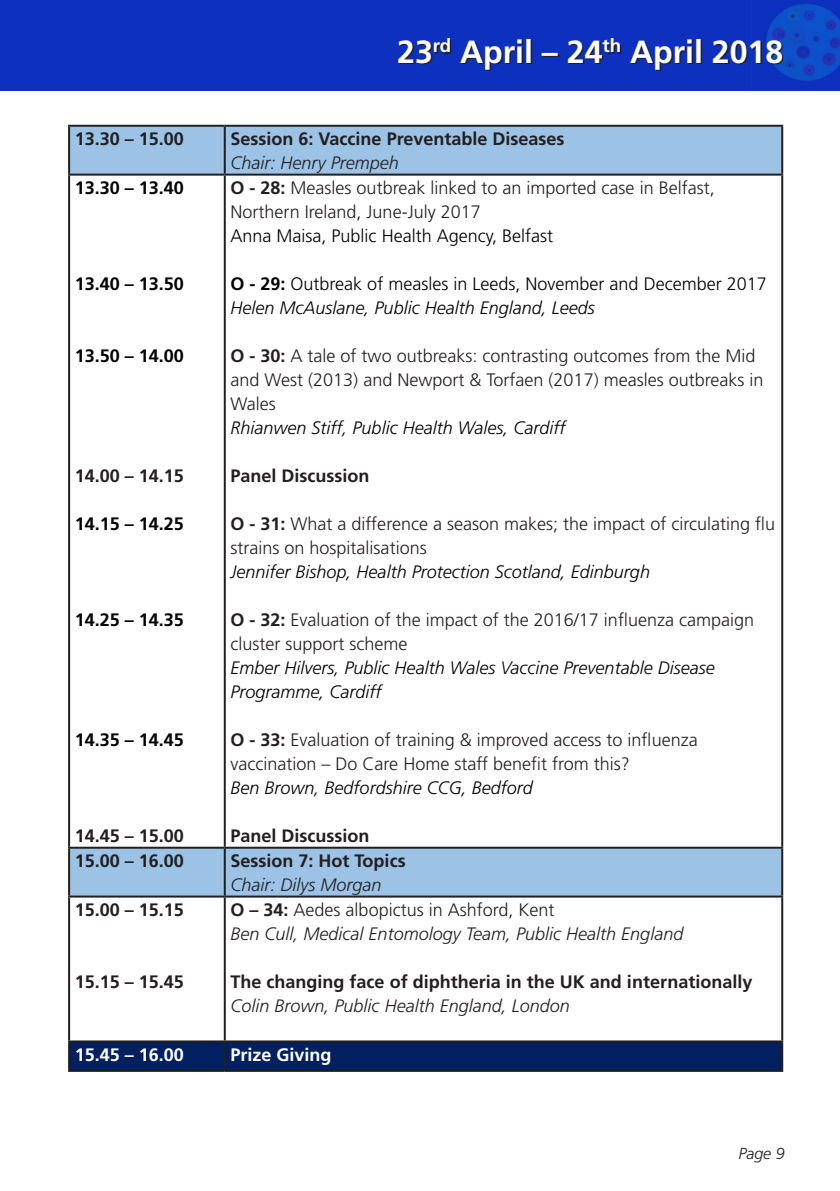
<style>
.page{position:relative;width:840px;height:1191px;background:#fff}
.page>*{position:absolute;margin:0;border:0;box-sizing:border-box;transform-origin:0 0}
.t1{font:700 32px "Frutiger";color:#fff}
.t2{font:300 18px/24px "Frutiger";color:#231f20}
.Abstract_Book_Author{font:italic 300 18px/24px "Frutiger";color:#000}
.t3{font:700 18px "Frutiger";color:#231f20}
.t4{font:italic 300 18px "Frutiger";color:#231f20}
.Abstract_Book_Author-2{font:300 18px "Frutiger";color:#000}
.Default{font:700 18px "Frutiger";color:#000}
.t5{font:700 18px "Frutiger";color:#fff}
.t6{font:italic 300 16px "Frutiger";color:#231f20}
.s1{font-weight:700}
</style>
<div class="page">
<div style="left:1px;top:0;width:838px;height:91px;background:#0d30be"></div>
<img style="left:766px;top:4px;width:73px;height:77px">
<img style="left:0;top:0;width:1px;height:91px">
<div style="left:70px;top:127px;width:710px;height:768px;background:#9cc2e5"></div>
<svg style="left:70px;top:176px;width:710px;height:670px"></svg>
<div style="left:70px;top:1042px;width:710px;height:27px;background:#002060"></div>
<hr style="left:68px;top:125px;width:157px;height:2px;background:#231f20">
<hr style="left:68px;top:127px;width:2px;height:47px;background:#231f20">
<hr style="left:225px;top:125px;width:557px;height:2px;background:#231f20">
<hr style="left:224px;top:127px;width:2px;height:47px;background:#231f20">
<hr style="left:780px;top:127px;width:2px;height:47px;background:#231f20">
<hr style="left:68px;top:174px;width:157px;height:2px;background:#231f20">
<hr style="left:68px;top:176px;width:2px;height:670px;background:#231f20">
<hr style="left:225px;top:174px;width:557px;height:2px;background:#231f20">
<hr style="left:224px;top:176px;width:2px;height:670px;background:#231f20">
<hr style="left:780px;top:176px;width:2px;height:670px;background:#231f20">
<hr style="left:68px;top:846px;width:157px;height:2px;background:#231f20">
<hr style="left:68px;top:848px;width:2px;height:47px;background:#231f20">
<hr style="left:225px;top:846px;width:557px;height:2px;background:#231f20">
<hr style="left:224px;top:848px;width:2px;height:47px;background:#231f20">
<hr style="left:780px;top:848px;width:2px;height:47px;background:#231f20">
<hr style="left:68px;top:895px;width:157px;height:2px;background:#231f20">
<hr style="left:68px;top:897px;width:2px;height:143px;background:#231f20">
<hr style="left:225px;top:895px;width:557px;height:2px;background:#231f20">
<hr style="left:224px;top:897px;width:2px;height:143px;background:#231f20">
<hr style="left:780px;top:897px;width:2px;height:143px;background:#231f20">
<hr style="left:68px;top:1040px;width:157px;height:2px;background:#231f20">
<hr style="left:68px;top:1042px;width:2px;height:27px;background:#231f20">
<hr style="left:225px;top:1040px;width:557px;height:2px;background:#231f20">
<hr style="left:224px;top:1042px;width:2px;height:27px;background:#231f20">
<hr style="left:780px;top:1042px;width:2px;height:27px;background:#231f20">
<hr style="left:68px;top:1069px;width:157px;height:2px;background:#231f20">
<hr style="left:225px;top:1069px;width:557px;height:2px;background:#231f20">
<h1 class="t1" style="left:397px;top:33px;width:387px">23<sup>rd</sup> April – 24<sup>th</sup> April 2018</h1>
<p class="t3" style="left:75px;top:128px;width:111px">13.30 – 15.00</p>
<p class="t3" style="left:230px;top:128px;width:335px">Session 6: Vaccine Preventable Diseases</p>
<p class="t4" style="left:230px;top:152px;width:170px">Chair: Henry Prempeh</p>
<p class="Default" style="left:75px;top:177px;width:111px">13.30 – 13.40</p>
<p class="t2" style="left:230px;top:176px;width:485px"><span class="s1">O - 28:</span> Measles outbreak linked to an imported case in Belfast,<br>Northern Ireland, June-July 2017</p>
<p class="Abstract_Book_Author-2" style="left:230px;top:225px;width:324px">Anna Maisa, Public Health Agency, Belfast</p>
<p class="Abstract_Book_Author-2" style="left:230px;top:273px;width:537px"><span class="s1">O - 29:</span> Outbreak of measles in Leeds, November and December 2017</p>
<p class="Abstract_Book_Author" style="left:230px;top:296px;width:366px">Helen McAuslane, Public Health England, Leeds</p>
<p class="t2" style="left:230px;top:344px;width:534px"><span class="s1">O - 30:</span> A tale of two outbreaks: contrasting outcomes from the Mid and West (2013) and Newport &amp; Torfaen (2017) measles outbreaks in<br>Wales</p>
<p class="Abstract_Book_Author" style="left:230px;top:416px;width:336px">Rhianwen Stiff, Public Health Wales, Cardiff</p>
<p class="t3" style="left:230px;top:465px;width:140px">Panel Discussion</p>
<p class="t2" style="left:230px;top:512px;width:546px"><span class="s1">O - 31:</span> What a difference a season makes; the impact of circulating flu strains on hospitalisations</p>
<p class="Abstract_Book_Author" style="left:230px;top:560px;width:421px">Jennifer Bishop, Health Protection Scotland, Edinburgh</p>
<p class="t2" style="left:230px;top:608px;width:525px"><span class="s1">O - 32:</span> Evaluation of the impact of the 2016/17 influenza campaign cluster support scheme</p>
<p class="Abstract_Book_Author" style="left:230px;top:656px;width:485px">Ember Hilvers, Public Health Wales Vaccine Preventable Disease<br>Programme, Cardiff</p>
<p class="t2" style="left:230px;top:728px;width:468px"><span class="s1">O - 33:</span> Evaluation of training &amp; improved access to influenza vaccination – Do Care Home staff benefit from this?</p>
<p class="Abstract_Book_Author" style="left:230px;top:776px;width:304px">Ben Brown, Bedfordshire CCG, Bedford</p>
<p class="t3" style="left:230px;top:825px;width:140px">Panel Discussion</p>
<p class="Default" style="left:75px;top:273px;width:111px">13.40 – 13.50</p>
<p class="Default" style="left:75px;top:345px;width:111px">13.50 – 14.00</p>
<p class="t3" style="left:75px;top:465px;width:111px">14.00 – 14.15</p>
<p class="Default" style="left:75px;top:513px;width:111px">14.15 – 14.25</p>
<p class="Default" style="left:75px;top:609px;width:111px">14.25 – 14.35</p>
<p class="Default" style="left:75px;top:729px;width:111px">14.35 – 14.45</p>
<p class="t3" style="left:75px;top:825px;width:111px">14.45 – 15.00</p>
<p class="t3" style="left:75px;top:850px;width:111px">15.00 – 16.00</p>
<p class="t3" style="left:230px;top:850px;width:177px">Session 7: Hot Topics</p>
<p class="t4" style="left:230px;top:874px;width:153px">Chair: Dilys Morgan</p>
<p class="t3" style="left:75px;top:899px;width:111px">15.00 – 15.15</p>
<p class="t2" style="left:230px;top:897px;width:325px"><span class="s1">O – 34:</span> Aedes albopictus in Ashford, Kent</p>
<p class="t4" style="left:230px;top:923px;width:454px">Ben Cull, Medical Entomology Team, Public Health England</p>
<p class="t3" style="left:230px;top:971px;width:523px">The changing face of diphtheria in the UK and internationally</p>
<p class="t4" style="left:230px;top:995px;width:341px">Colin Brown, Public Health England, London</p>
<p class="t3" style="left:75px;top:971px;width:111px">15.15 – 15.45</p>
<p class="t5" style="left:75px;top:1043px;width:111px">15.45 – 16.00</p>
<p class="t5" style="left:230px;top:1043px;width:103px">Prize Giving</p>
<p class="t6" style="left:738px;top:1144px;width:48px">Page 9</p>
</div>
